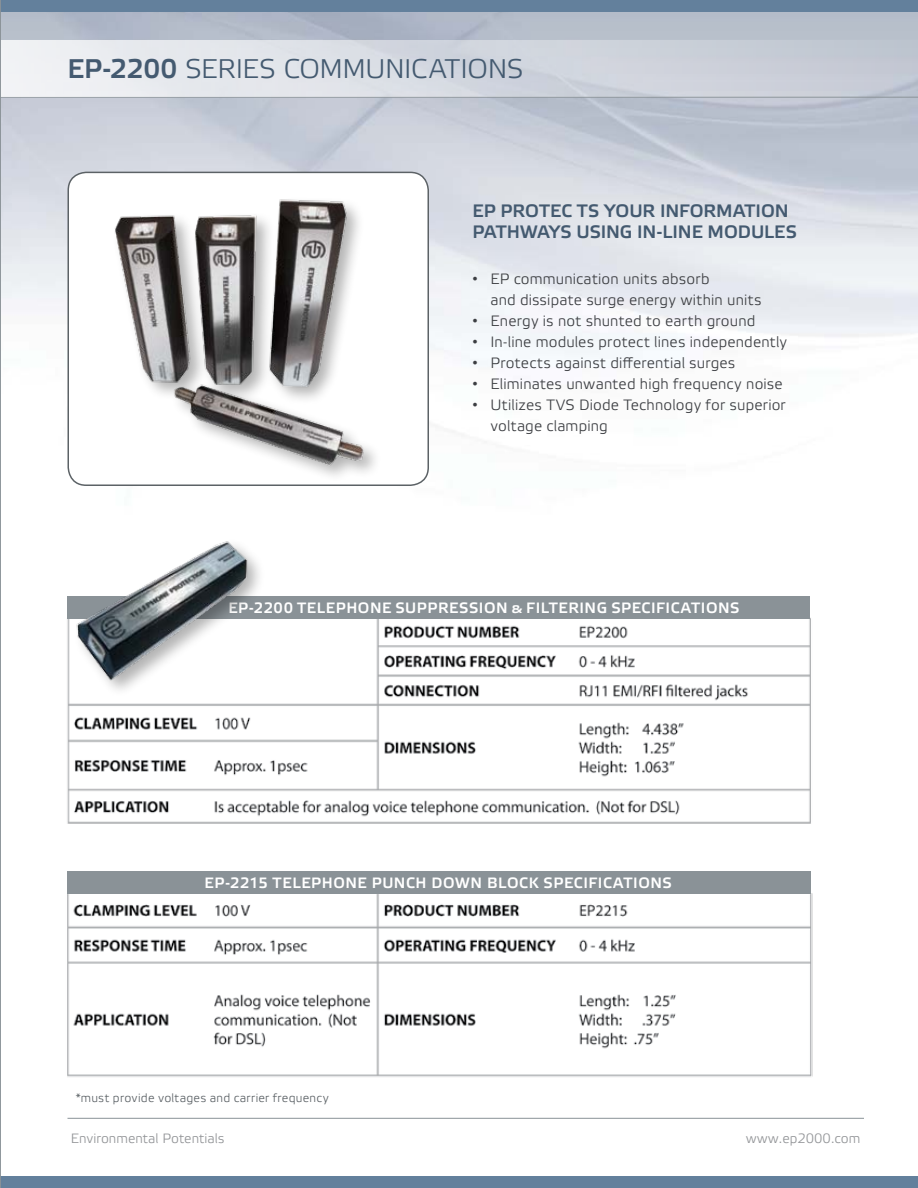
<style>
.page{position:relative;width:918px;height:1188px;background:#fff}
.page>*{position:absolute;margin:0;border:0;box-sizing:border-box;transform-origin:0 0}
.t1{font:27px "Elektra Light Pro";letter-spacing:-.015em;color:#445a70}
.t2{font:700 18px/21px "Elektra Light Pro";letter-spacing:-.005em;color:#445a70}
.t3{font:15px/21px "Elektra Light Pro";letter-spacing:.01em;color:#3c3e42}
.t4{font:700 15px "Elektra Light Pro";letter-spacing:.04em;color:#fff}
.t5{font:15px "Elektra Medium Pro";letter-spacing:.035em;color:#fff}
.t6{font:13.5px "Elektra Light Pro";color:#939598}
.t7{font:12px "Elektra Light Pro";letter-spacing:.02em;color:#5c6266}
.s1{font-weight:700}
.s2{font-family:"Arial"}
.s3{font-family:"Elektra Medium Pro";font-weight:400}
</style>
<div class="page">
<img style="left:1px;top:11px;width:917px;height:475px">
<div style="left:0;top:0;width:918px;height:11px;background:#63809c"></div>
<div style="left:0;top:1177px;width:918px;height:11px;background:#63809c"></div>
<hr style="left:0;top:97px;width:918px;height:1px;background:#8a9297">
<hr style="left:68px;top:1118px;width:796px;height:1px;background:#8a9297">
<img style="left:67px;top:618px;width:744px;height:206px">
<div style="left:68px;top:172px;width:360px;height:313px;background:#fff;border-radius:18px"></div>
<div style="left:68px;top:172px;width:361px;height:314px;border:2px solid #5c6266;border-radius:18px"></div>
<img style="left:115px;top:199px;width:260px;height:277px">
<div style="left:68px;top:596px;width:742px;height:22px;background:#8a9297"></div>
<img style="left:67px;top:880px;width:746px;height:197px">
<div style="left:68px;top:871px;width:743px;height:23px;background:#8a9297"></div>
<div style="left:73px;top:536px;width:191px;height:160px;background:#fff"></div>
<img style="left:67px;top:541px;width:230px;height:143px">
<div style="left:0;top:40px;width:918px;height:57px;background:linear-gradient(to right,#eff1f4,#bfc5d0)"></div>
<hr style="left:0;top:0;width:1px;height:1188px;background:#8a9297">
<h1 class="t1" style="left:68px;top:55px;width:458px"><span class="s1">EP-2200</span> SERIES COMMUNICATIONS</h1>
<p class="t2" style="left:472px;top:201px;width:326px">EP PROTEC TS YOUR INFORMATION<br>PATHWAYS USING IN-LINE MODULES</p>
<p class="t3" style="left:490px;top:269px;width:273px;text-indent:-18px"><span class="s2">•</span> EP communication units absorb<br>and dissipate surge energy within units</p>
<p class="t3" style="left:472px;top:311px;width:284px"><span class="s2">•</span> Energy is not shunted to earth ground</p>
<p class="t3" style="left:472px;top:332px;width:316px"><span class="s2">•</span> In-line modules protect lines independently</p>
<p class="t3" style="left:472px;top:353px;width:265px"><span class="s2">•</span> Protects against differential surges</p>
<p class="t3" style="left:472px;top:374px;width:312px"><span class="s2">•</span> Eliminates unwanted high frequency noise</p>
<p class="t3" style="left:490px;top:395px;width:297px;text-indent:-18px"><span class="s2">•</span> Utilizes TVS Diode Technology for superior voltage clamping</p>
<p class="t4" style="left:228px;top:599px;width:130px">EP-<span class="s3">2200</span> TELEPHON</p>
<p class="t4" style="left:382px;top:599px;width:88px">E SU PPRESSION</p>
<p class="t4" style="left:512px;top:599px;width:24px">&amp; FILT</p>
<p class="t4" style="left:558px;top:599px;width:21px">ERING</p>
<p class="t4" style="left:611px;top:599px;width:41px">SPECIFICATIONS</p>
<p class="t5" style="left:205px;top:875px;width:469px">EP-2215 TELEPHONE PUNCH DOWN BLOCK SPECIFICATIONS</p>
<p class="t7" style="left:76px;top:1092px;width:255px">*must provide voltages and carrier frequency</p>
<p class="t6" style="left:71px;top:1131px;width:155px">Environmental Potentials</p>
<p class="t6" style="left:746px;top:1131px;width:116px">www.ep2000.com</p>
</div>
